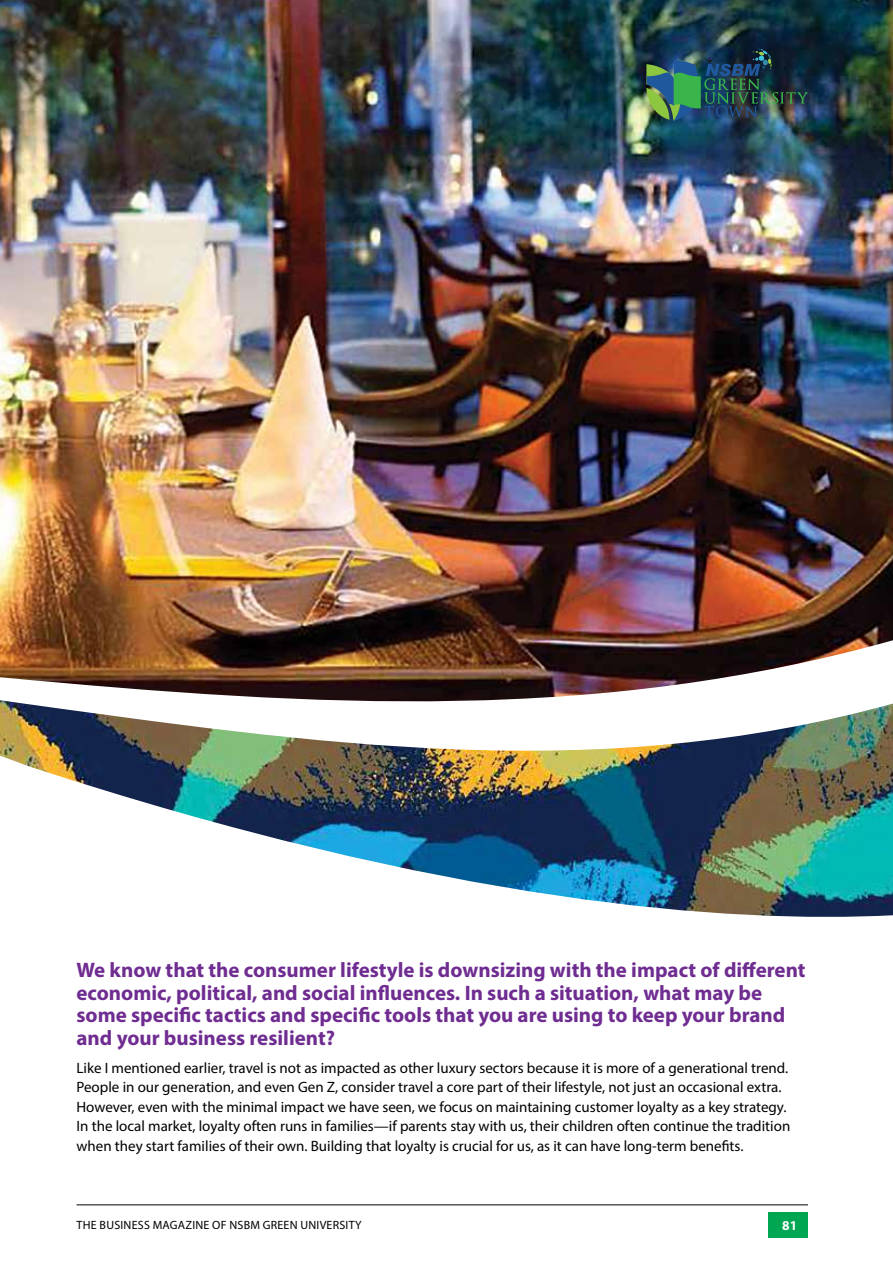
<style>
.page{position:relative;width:893px;height:1263px;background:#fff}
.page>*{position:absolute;margin:0;border:0;box-sizing:border-box;transform-origin:0 0}
.t1{font:700 21px/22.5px "Myriad Pro";color:#6f2c91}
.t2{font:15px/19.5px "Myriad Pro";color:#000}
.t3{font:700 13.5px "Myriad Pro";color:#fff}
.t4{font:12px "Myriad Pro";letter-spacing:.02em;color:#000}
</style>
<div class="page">
<img style="left:0;top:290px;width:893px;height:410px">
<img style="left:0;top:700px;width:893px;height:217px">
<img style="left:0;top:0;width:893px;height:290px">
<div style="left:769px;top:1212px;width:39px;height:26px;background:#00a651"></div>
<hr style="left:77px;top:1204px;width:731px;height:1px;background:#000">
<p class="t1" style="left:77px;top:958px;width:731px">We know that the consumer lifestyle is downsizing with the impact of different economic, political, and social influences. In such a situation, what may be some specific tactics and specific tools that you are using to keep your brand and your business resilient?</p>
<p class="t2" style="left:77px;top:1058px;width:715px">Like I mentioned earlier, travel is not as impacted as other luxury sectors because it is more of a generational trend.<br>People in our generation, and even Gen Z, consider travel a core part of their lifestyle, not just an occasional extra.<br>However, even with the minimal impact we have seen, we focus on maintaining customer loyalty as a key strategy.<br>In the local market, loyalty often runs in families—if parents stay with us, their children often continue the tradition when they start families of their own. Building that loyalty is crucial for us, as it can have long-term benefits.</p>
<p class="t4" style="left:77px;top:1217px;width:287px">THE BUSINESS MAGAZINE OF NSBM GREEN UNIVERSITY</p>
<p class="t3" style="left:782px;top:1216px;width:16px">81</p>
</div>
